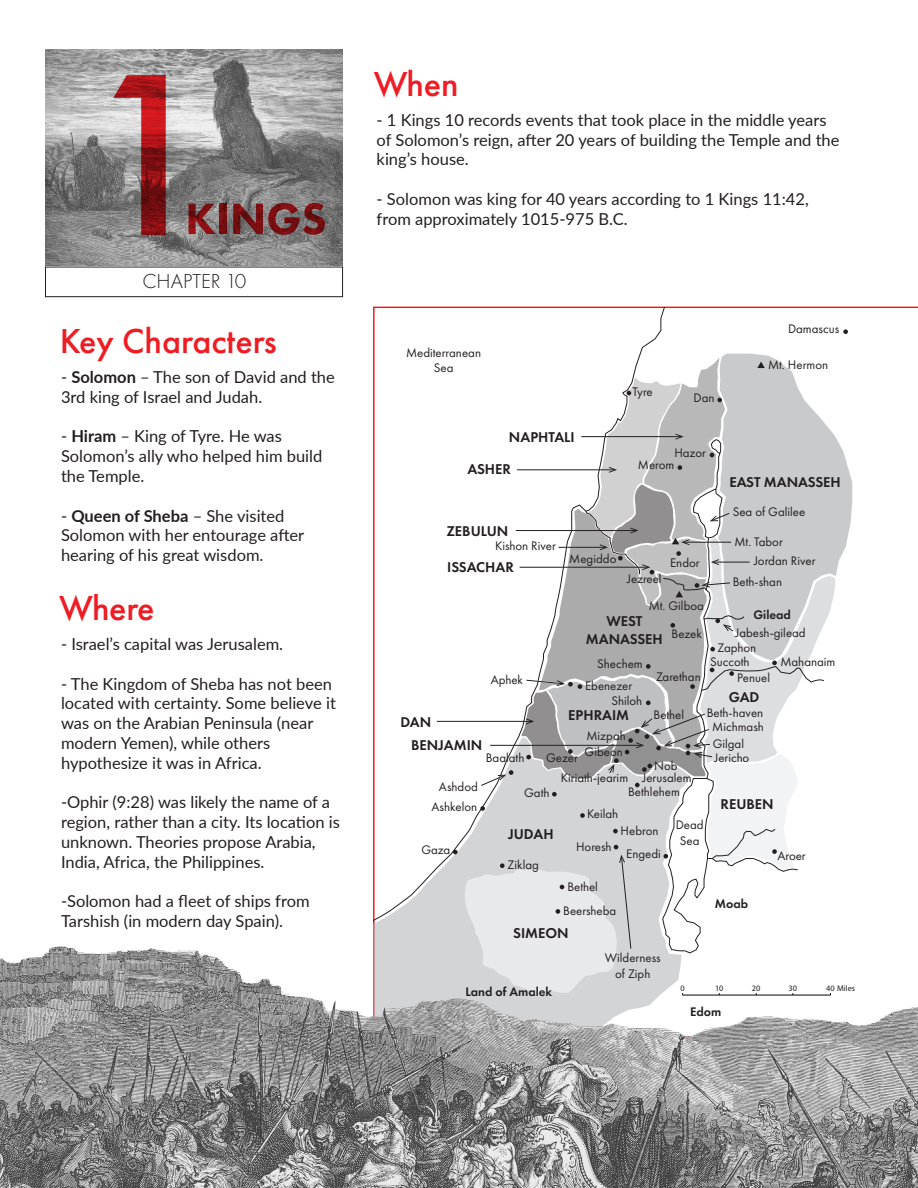
<style>
.page{position:relative;width:918px;height:1188px;background:#fff}
.page>*{position:absolute;margin:0;border:0;box-sizing:border-box;transform-origin:0 0}
.t1{font:500 240px "Futura PT";color:#ee1d23}
.t2{font:500 36px "Futura PT";color:#ee1d23}
.t3{font:300 21px "Futura PT";color:#231f20}
.t4{font:16.5px/19.8px "Lato";color:#231f20}
.t5{font:600 14.7px/17.7px "Futura PT";color:#231f20;text-align:center}
.t6{font:12.9px/15.5px "Futura PT";color:#231f20;text-align:center}
.t7{font:600 12.9px "Futura PT";color:#231f20}
.t8{font:8.25px "Myriad Pro";color:#231f20}
.s1{font-weight:700}
</style>
<div class="page">
<svg style="left:374px;top:307px;width:293px;height:434px"></svg>
<svg style="left:843px;top:329px;width:5px;height:5px"></svg>
<hr style="left:437px;top:721px;width:95px;height:1px;background:#231f20">
<svg style="left:465px;top:354px;width:387px;height:387px"></svg>
<img style="left:46px;top:50px;width:297px;height:216px">
<svg style="left:189px;top:204px;width:27px;height:30px"></svg>
<svg style="left:219px;top:204px;width:7px;height:30px"></svg>
<svg style="left:233px;top:203px;width:92px;height:32px"></svg>
<div style="left:45px;top:267px;width:298px;height:30px;border:1px solid #231f20"></div>
<img style="left:0;top:741px;width:918px;height:447px">
<h1 class="t1" style="left:81px;top:11px;width:138px">1</h1>
<p class="t3" style="left:142px;top:270px;width:105px">CHAPTER 10</p>
<h2 class="t2" style="left:59px;top:320px;width:219px">Key Characters</h2>
<p class="t4" style="left:61px;top:366px;width:275px">- <span class="s1">Solomon</span> – The son of David and the<br>3rd king of Israel and Judah.</p>
<p class="t4" style="left:61px;top:426px;width:263px">- <span class="s1">Hiram</span> – King of Tyre. He was<br>Solomon’s ally who helped him build the Temple.</p>
<p class="t4" style="left:61px;top:505px;width:245px">- <span class="s1">Queen of Sheba</span> – She visited<br>Solomon with her entourage after hearing of his great wisdom.</p>
<h2 class="t2" style="left:59px;top:587px;width:97px">Where</h2>
<p class="t4" style="left:61px;top:633px;width:224px">- Israel’s capital was Jerusalem.</p>
<p class="t4" style="left:61px;top:673px;width:276px">- The Kingdom of Sheba has not been located with certainty. Some believe it was on the Arabian Peninsula (near modern Yemen), while others hypothesize it was in Africa.</p>
<p class="t4" style="left:61px;top:792px;width:281px">-Ophir (9:28) was likely the name of a region, rather than a city. Its location is unknown. Theories propose Arabia, India, Africa, the Philippines.</p>
<p class="t4" style="left:61px;top:891px;width:250px">-Solomon had a fleet of ships from<br>Tarshish (in modern day Spain).</p>
<h2 class="t2" style="left:374px;top:62px;width:86px">When</h2>
<p class="t4" style="left:377px;top:109px;width:464px">- 1 Kings 10 records events that took place in the middle years of Solomon’s reign, after 20 years of building the Temple and the king’s house.</p>
<p class="t4" style="left:377px;top:188px;width:434px">- Solomon was king for 40 years according to 1 Kings 11:42, from approximately 1015-975 B.C.</p>
<p class="t6" style="left:406px;top:345px;width:76px">Mediterranean<br>Sea</p>
<p class="t5" style="left:509px;top:428px;width:67px">NAPHTALI</p>
<p class="t5" style="left:467px;top:460px;width:45px">ASHER</p>
<p class="t6" style="left:632px;top:384px;width:22px">Tyre</p>
<p class="t6" style="left:694px;top:389px;width:22px">Dan</p>
<p class="t6" style="left:674px;top:445px;width:33px">Hazor</p>
<p class="t6" style="left:638px;top:457px;width:38px">Merom</p>
<p class="t5" style="left:446px;top:522px;width:64px">ZEBULUN</p>
<p class="t6" style="left:495px;top:538px;width:62px">Kishon River</p>
<p class="t5" style="left:447px;top:558px;width:68px">ISSACHAR</p>
<p class="t6" style="left:569px;top:551px;width:49px">Megiddo</p>
<p class="t6" style="left:627px;top:571px;width:36px">Jezreel</p>
<p class="t6" style="left:670px;top:555px;width:31px">Endor</p>
<p class="t6" style="left:788px;top:321px;width:53px">Damascus</p>
<p class="t6" style="left:768px;top:357px;width:62px">Mt. Hermon</p>
<p class="t5" style="left:729px;top:473px;width:113px">EAST MANASSEH</p>
<p class="t6" style="left:733px;top:504px;width:74px">Sea of Galilee</p>
<p class="t6" style="left:734px;top:534px;width:50px">Mt. Tabor</p>
<p class="t6" style="left:754px;top:553px;width:63px">Jordan River</p>
<p class="t6" style="left:733px;top:574px;width:51px">Beth-shan</p>
<p class="t6" style="left:649px;top:598px;width:57px">Mt. Gilboa</p>
<p class="t7" style="left:753px;top:606px;width:39px">Gilead</p>
<p class="t5" style="left:586px;top:612px;width:78px">WEST<br>MANASSEH</p>
<p class="t6" style="left:735px;top:625px;width:72px">Jabesh-gilead</p>
<p class="t6" style="left:672px;top:626px;width:32px">Bezek</p>
<p class="t6" style="left:718px;top:640px;width:40px">Zaphon</p>
<p class="t6" style="left:737px;top:670px;width:34px">Penuel</p>
<p class="t6" style="left:710px;top:654px;width:41px">Succoth</p>
<p class="t6" style="left:780px;top:654px;width:57px">Mahanaim</p>
<p class="t6" style="left:597px;top:656px;width:47px">Shechem</p>
<p class="t6" style="left:656px;top:669px;width:46px">Zarethan</p>
<p class="t6" style="left:491px;top:672px;width:34px">Aphek</p>
<p class="t6" style="left:585px;top:678px;width:49px">Ebenezer</p>
<p class="t6" style="left:586px;top:727px;width:41px">Mizpah</p>
<p class="t5" style="left:729px;top:688px;width:32px">GAD</p>
<p class="t6" style="left:611px;top:693px;width:32px">Shiloh</p>
<p class="t6" style="left:654px;top:707px;width:32px">Bethel</p>
<p class="t6" style="left:707px;top:705px;width:58px">Beth-haven</p>
<p class="t5" style="left:568px;top:706px;width:62px">EPHRAIM</p>
<p class="t5" style="left:400px;top:713px;width:32px">DAN</p>
<p class="t6" style="left:712px;top:719px;width:53px">Michmash</p>
<p class="t6" style="left:713px;top:736px;width:33px">Gilgal</p>
<p class="t5" style="left:411px;top:736px;width:73px">BENJAMIN</p>
<p class="t6" style="left:585px;top:744px;width:40px">Gibeon</p>
<p class="t6" style="left:486px;top:749px;width:40px">Baalath</p>
<p class="t6" style="left:546px;top:749px;width:33px">Gezer</p>
<p class="t6" style="left:714px;top:750px;width:36px">Jericho</p>
<p class="t6" style="left:654px;top:758px;width:25px">Nob</p>
<p class="t6" style="left:432px;top:777px;width:48px;line-height:19.6px">Ashdod<br>Ashkelon</p>
<p class="t6" style="left:421px;top:842px;width:31px">Gaza</p>
<p class="t6" style="left:524px;top:785px;width:27px">Gath</p>
<p class="t5" style="left:508px;top:825px;width:47px">JUDAH</p>
<p class="t6" style="left:508px;top:857px;width:33px">Ziklag</p>
<p class="t6" style="left:643px;top:770px;width:51px">Jerusalem</p>
<p class="t6" style="left:561px;top:770px;width:69px">Kiriath-jearim</p>
<p class="t6" style="left:628px;top:784px;width:53px">Bethlehem</p>
<p class="t6" style="left:587px;top:806px;width:33px">Keilah</p>
<p class="t6" style="left:576px;top:839px;width:37px">Horesh</p>
<p class="t6" style="left:621px;top:823px;width:39px">Hebron</p>
<p class="t6" style="left:626px;top:846px;width:36px">Engedi</p>
<p class="t6" style="left:563px;top:874px;width:55px;line-height:24.5px;text-align:left;text-indent:4px">Bethel<br>Beersheba</p>
<p class="t6" style="left:676px;top:817px;width:29px">Dead<br>Sea</p>
<p class="t5" style="left:513px;top:924px;width:57px">SIMEON</p>
<p class="t6" style="left:605px;top:950px;width:57px">Wilderness of Ziph</p>
<p class="t5" style="left:721px;top:795px;width:55px">REUBEN</p>
<p class="t7" style="left:715px;top:896px;width:35px">Moab</p>
<p class="t6" style="left:777px;top:848px;width:30px">Aroer</p>
<p class="t7" style="left:465px;top:984px;width:88px">Land of Amalek</p>
<p class="t8" style="left:680px;top:983px;width:6px">0</p>
<p class="t8" style="left:715px;top:983px;width:10px">10</p>
<p class="t8" style="left:752px;top:983px;width:10px">20</p>
<p class="t8" style="left:789px;top:983px;width:10px">30</p>
<p class="t8" style="left:826px;top:983px;width:30px">40 Miles</p>
<p class="t7" style="left:690px;top:1003px;width:33px">Edom</p>
</div>
